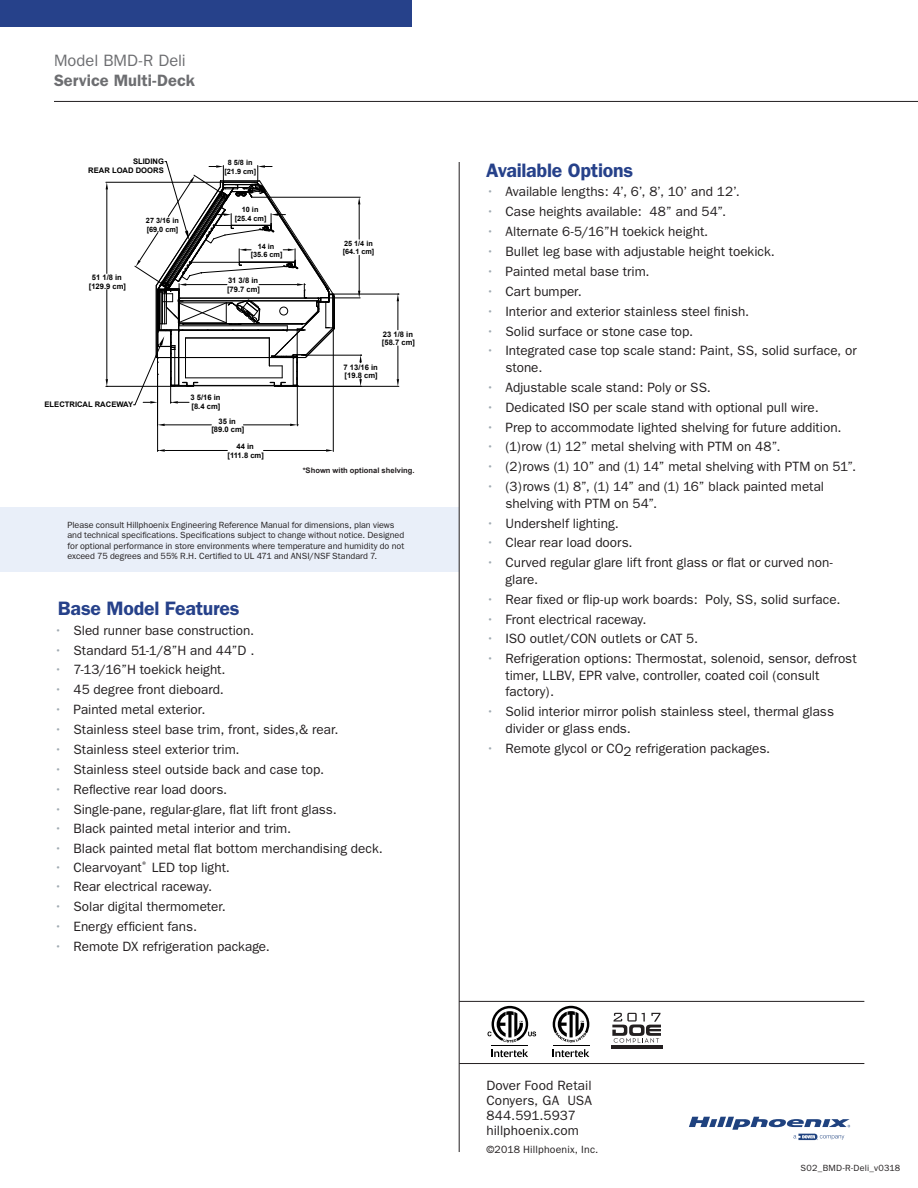
<style>
.page{position:relative;width:918px;height:1188px;background:#fff}
.page>*{position:absolute;margin:0;border:0;box-sizing:border-box;transform-origin:0 0}
.t1{font:600 19.5px "Franklin Gothic";letter-spacing:-.01em;color:#26418a}
.t2{font:600 16.5px "Franklin Gothic";color:#6d6e71}
.t3{font:16.5px "Franklin Gothic";letter-spacing:.005em;color:#6d6e71}
.t4{font:13.5px/16.5px "Franklin Gothic";color:#231f20}
.t5{font:10.5px "Franklin Gothic";letter-spacing:.015em;color:#231f20}
.t6{font:9px/10.5px "Franklin Gothic";color:#231f20}
.t7{font:9px "Franklin Gothic";letter-spacing:.025em;color:#231f20}
.t8{font:700 7.65px/8.7px "Arial";color:#000}
.t9{font:700 7.65px "Arial";color:#231f20}
.t10{font:700 7.35px/8.7px "Arial";color:#000;text-align:center}
.s1{color:#a1abb2}
</style>
<div class="page">
<hr style="left:333px;top:328px;width:1px;height:123px;background:#000">
<hr style="left:157px;top:375px;width:1px;height:76px;background:#000">
<hr style="left:264px;top:450px;width:62px;height:1px;background:#000">
<hr style="left:165px;top:450px;width:62px;height:1px;background:#000">
<svg style="left:326px;top:449px;width:7px;height:3px"></svg>
<svg style="left:158px;top:449px;width:7px;height:3px"></svg>
<hr style="left:282px;top:386px;width:117px;height:1px;background:#000">
<hr style="left:334px;top:294px;width:65px;height:1px;background:#000">
<hr style="left:398px;top:346px;width:1px;height:33px;background:#000">
<svg style="left:397px;top:379px;width:2px;height:7px"></svg>
<svg style="left:397px;top:294px;width:2px;height:36px"></svg>
<hr style="left:305px;top:355px;width:57px;height:1px;background:#000">
<svg style="left:359px;top:379px;width:3px;height:7px"></svg>
<svg style="left:359px;top:355px;width:3px;height:8px"></svg>
<hr style="left:106px;top:182px;width:116px;height:1px;background:#000">
<hr style="left:106px;top:386px;width:83px;height:1px;background:#000">
<hr style="left:107px;top:189px;width:1px;height:84px;background:#000">
<hr style="left:107px;top:290px;width:1px;height:89px;background:#000">
<svg style="left:106px;top:182px;width:2px;height:7px"></svg>
<svg style="left:106px;top:379px;width:2px;height:8px"></svg>
<hr style="left:297px;top:387px;width:1px;height:39px;background:#000">
<hr style="left:165px;top:425px;width:46px;height:1px;background:#000">
<hr style="left:243px;top:425px;width:47px;height:1px;background:#000">
<svg style="left:158px;top:424px;width:7px;height:2px"></svg>
<svg style="left:290px;top:424px;width:8px;height:2px"></svg>
<hr style="left:319px;top:298px;width:41px;height:1px;background:#000">
<hr style="left:253px;top:197px;width:107px;height:1px;background:#000">
<hr style="left:359px;top:255px;width:1px;height:36px;background:#000">
<hr style="left:359px;top:204px;width:1px;height:35px;background:#000">
<svg style="left:358px;top:291px;width:2px;height:7px"></svg>
<svg style="left:358px;top:197px;width:2px;height:7px"></svg>
<svg style="left:134px;top:161px;width:201px;height:245px"></svg>
<div style="left:0;top:0;width:412px;height:27px;background:#26418a"></div>
<div style="left:0;top:508px;width:459px;height:64px;background:#e9eff9"></div>
<hr style="left:54px;top:101px;width:864px;height:1px;background:#231f20">
<hr style="left:459px;top:162px;width:1px;height:990px;background:#231f20">
<hr style="left:459px;top:1063px;width:405px;height:1px;background:#231f20">
<hr style="left:459px;top:1001px;width:405px;height:1px;background:#231f20">
<svg style="left:689px;top:1117px;width:161px;height:23px"></svg>
<svg style="left:553px;top:1049px;width:36px;height:8px"></svg>
<hr style="left:553px;top:1045px;width:36px;height:1px;background:#000">
<svg style="left:553px;top:1006px;width:36px;height:36px"></svg>
<svg style="left:492px;top:1049px;width:36px;height:8px"></svg>
<hr style="left:492px;top:1045px;width:36px;height:1px;background:#000">
<svg style="left:488px;top:1006px;width:48px;height:36px"></svg>
<hr style="left:612px;top:1045px;width:51px;height:4px;background:#231f20">
<svg style="left:612px;top:1013px;width:49px;height:30px"></svg>
<p class="t3" style="left:54px;top:51px;width:133px">Model BMD-R Deli</p>
<p class="t2" style="left:54px;top:70px;width:143px">Service Multi-Deck</p>
<p class="t8" style="left:88px;top:157px;width:77px;text-align:right">SLIDING<br>REAR LOAD DOORS</p>
<p class="t8" style="left:89px;top:273px;width:39px;text-align:center">51 1/8 in [129.9 cm]</p>
<p class="t10" style="left:146px;top:216px;width:34px;text-align:left">27 3/16 in [69.0 cm]</p>
<p class="t10" style="left:224px;top:159px;width:33px">8 5/8 in [21.9 cm]</p>
<p class="t10" style="left:235px;top:205px;width:33px">10 in [25.4 cm]</p>
<p class="t10" style="left:251px;top:242px;width:33px">14 in [35.6 cm]</p>
<p class="t8" style="left:227px;top:277px;width:35px">31 3/8 in [79.7 cm]</p>
<p class="t8" style="left:45px;top:401px;width:90px">ELECTRICAL RACEWAY</p>
<p class="t8" style="left:190px;top:393px;width:32px">3 5/16 in [8.4 cm]</p>
<p class="t8" style="left:211px;top:417px;width:35px;text-align:center">35 in [89.0 cm]</p>
<p class="t8" style="left:227px;top:442px;width:38px;text-align:center">44 in [111.8 cm]</p>
<p class="t10" style="left:343px;top:239px;width:33px;text-align:left">25 1/4 in [64.1 cm]</p>
<p class="t8" style="left:382px;top:330px;width:35px">23 1/8 in [58.7 cm]</p>
<p class="t8" style="left:344px;top:363px;width:36px">7 13/16 in [19.8 cm]</p>
<p class="t9" style="left:303px;top:465px;width:113px">*Shown with optional shelving.</p>
<p class="t6" style="left:68px;top:519px;width:338px">Please consult Hillphoenix Engineering Reference Manual for dimensions, plan views and technical specifications. Specifications subject to change without notice. Designed for optional performance in store environments where temperature and humidity do not exceed 75 degrees and 55% R.H. Certified to UL 471 and ANSI/NSF Standard 7.</p>
<h1 class="t1" style="left:58px;top:597px;width:183px">Base Model Features</h1>
<p class="t4" style="left:54px;top:622px;width:202px"><span class="s1">•</span> Sled runner base construction.</p>
<p class="t4" style="left:54px;top:642px;width:202px"><span class="s1">•</span> Standard 51-1/8”H and 44”D .</p>
<p class="t4" style="left:54px;top:662px;width:173px"><span class="s1">•</span> 7-13/16”H toekick height.</p>
<p class="t4" style="left:54px;top:682px;width:172px"><span class="s1">•</span> 45 degree front dieboard.</p>
<p class="t4" style="left:54px;top:701px;width:153px"><span class="s1">•</span> Painted metal exterior.</p>
<p class="t4" style="left:54px;top:721px;width:286px"><span class="s1">•</span> Stainless steel base trim, front, sides,&amp; rear.</p>
<p class="t4" style="left:54px;top:741px;width:187px"><span class="s1">•</span> Stainless steel exterior trim.</p>
<p class="t4" style="left:54px;top:761px;width:272px"><span class="s1">•</span> Stainless steel outside back and case top.</p>
<p class="t4" style="left:54px;top:781px;width:175px"><span class="s1">•</span> Reflective rear load doors.</p>
<p class="t4" style="left:54px;top:801px;width:284px"><span class="s1">•</span> Single-pane, regular-glare, flat lift front glass.</p>
<p class="t4" style="left:54px;top:821px;width:239px"><span class="s1">•</span> Black painted metal interior and trim.</p>
<p class="t4" style="left:54px;top:841px;width:330px"><span class="s1">•</span> Black painted metal flat bottom merchandising deck.</p>
<p class="t4" style="left:54px;top:859px;width:178px"><span class="s1">•</span> Clearvoyant<sup>®</sup> LED top light.</p>
<p class="t4" style="left:54px;top:879px;width:160px"><span class="s1">•</span> Rear electrical raceway.</p>
<p class="t4" style="left:54px;top:899px;width:173px"><span class="s1">•</span> Solar digital thermometer.</p>
<p class="t4" style="left:54px;top:919px;width:145px"><span class="s1">•</span> Energy efficient fans.</p>
<p class="t4" style="left:54px;top:938px;width:218px"><span class="s1">•</span> Remote DX refrigeration package.</p>
<h1 class="t1" style="left:486px;top:158px;width:149px">Available Options</h1>
<p class="t4" style="left:486px;top:184px;width:255px"><span class="s1">•</span> Available lengths: 4’, 6’, 8’, 10’ and 12’.</p>
<p class="t4" style="left:486px;top:204px;width:242px"><span class="s1">•</span> Case heights available: 48” and 54”.</p>
<p class="t4" style="left:486px;top:224px;width:224px"><span class="s1">•</span> Alternate 6-5/16”H toekick height.</p>
<p class="t4" style="left:486px;top:243px;width:290px"><span class="s1">•</span> Bullet leg base with adjustable height toekick.</p>
<p class="t4" style="left:486px;top:263px;width:165px"><span class="s1">•</span> Painted metal base trim.</p>
<p class="t4" style="left:486px;top:283px;width:97px"><span class="s1">•</span> Cart bumper.</p>
<p class="t4" style="left:486px;top:303px;width:265px"><span class="s1">•</span> Interior and exterior stainless steel finish.</p>
<p class="t4" style="left:486px;top:323px;width:209px"><span class="s1">•</span> Solid surface or stone case top.</p>
<p class="t4" style="left:505px;top:343px;width:353px;text-indent:-19px"><span class="s1">•</span> Integrated case top scale stand: Paint, SS, solid surface, or stone.</p>
<p class="t4" style="left:486px;top:379px;width:227px"><span class="s1">•</span> Adjustable scale stand: Poly or SS.</p>
<p class="t4" style="left:486px;top:399px;width:334px"><span class="s1">•</span> Dedicated ISO per scale stand with optional pull wire.</p>
<p class="t4" style="left:486px;top:419px;width:357px"><span class="s1">•</span> Prep to accommodate lighted shelving for future addition.</p>
<p class="t4" style="left:486px;top:439px;width:296px"><span class="s1">•</span> (1)row (1) 12” metal shelving with PTM on 48”.</p>
<p class="t4" style="left:486px;top:459px;width:372px"><span class="s1">•</span> (2)rows (1) 10” and (1) 14” metal shelving with PTM on 51”.</p>
<p class="t4" style="left:505px;top:478px;width:320px;text-indent:-19px"><span class="s1">•</span> (3)rows (1) 8”, (1) 14” and (1) 16” black painted metal shelving with PTM on 54”.</p>
<p class="t4" style="left:486px;top:515px;width:134px"><span class="s1">•</span> Undershelf lighting.</p>
<p class="t4" style="left:486px;top:535px;width:148px"><span class="s1">•</span> Clear rear load doors.</p>
<p class="t4" style="left:505px;top:555px;width:329px;text-indent:-19px"><span class="s1">•</span> Curved regular glare lift front glass or flat or curved non&shy;glare.</p>
<p class="t4" style="left:486px;top:591px;width:356px"><span class="s1">•</span> Rear fixed or flip-up work boards: Poly, SS, solid surface.</p>
<p class="t4" style="left:486px;top:611px;width:162px"><span class="s1">•</span> Front electrical raceway.</p>
<p class="t4" style="left:486px;top:631px;width:214px"><span class="s1">•</span> ISO outlet/CON outlets or CAT 5.</p>
<p class="t4" style="left:505px;top:651px;width:353px;text-indent:-19px"><span class="s1">•</span> Refrigeration options: Thermostat, solenoid, sensor, defrost timer, LLBV, EPR valve, controller, coated coil (consult factory).</p>
<p class="t4" style="left:505px;top:703px;width:330px;text-indent:-19px"><span class="s1">•</span> Solid interior mirror polish stainless steel, thermal glass divider or glass ends.</p>
<p class="t4" style="left:486px;top:740px;width:286px"><span class="s1">•</span> Remote glycol or CO2 refrigeration packages.</p>
<p class="t4" style="left:486px;top:1078px;width:107px;line-height:15px">Dover Food Retail<br>Conyers, GA USA<br>844.591.5937 hillphoenix.com</p>
<p class="t5" style="left:486px;top:1144px;width:113px">©2018 Hillphoenix, Inc.</p>
<p class="t7" style="left:801px;top:1163px;width:101px">S02_BMD-R-Deli_v0318</p>
</div>
